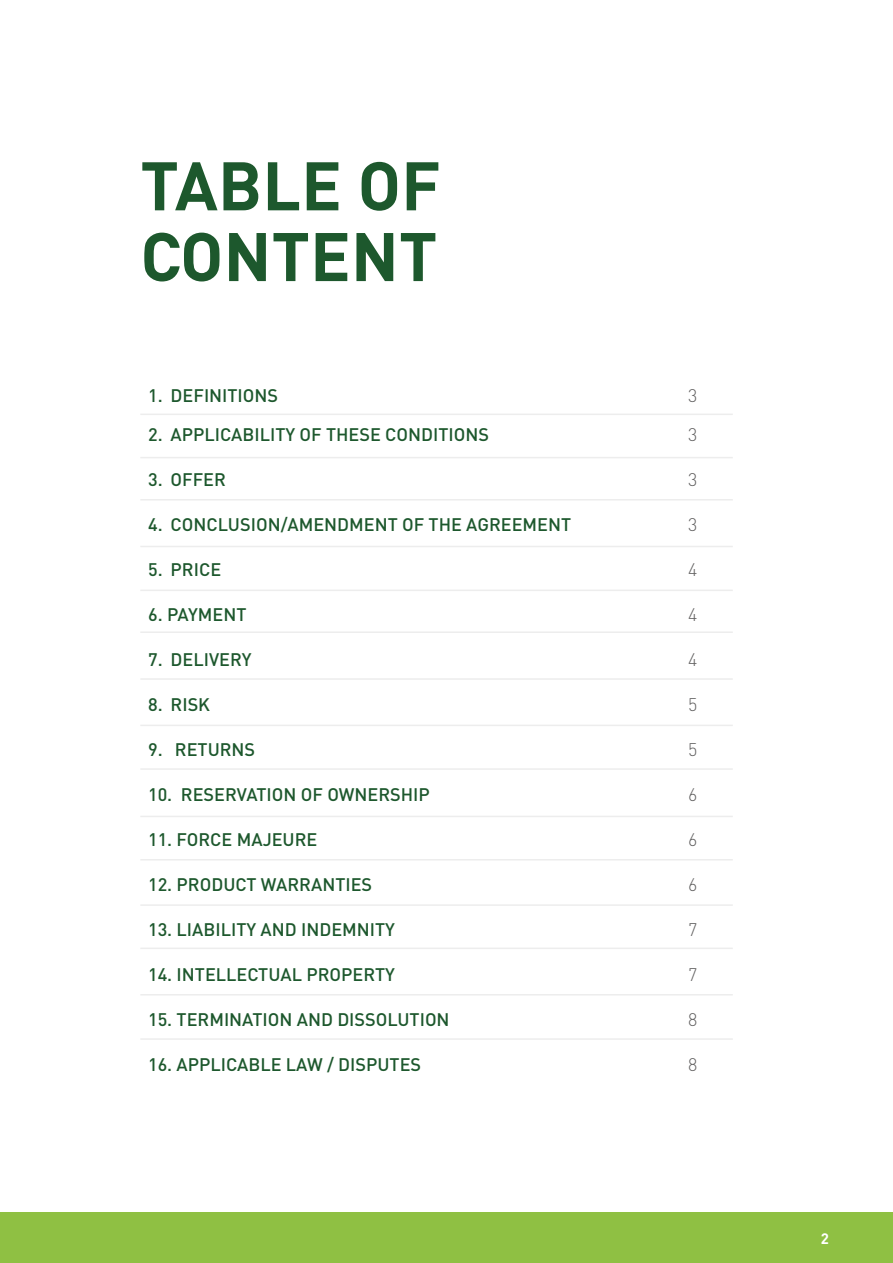
<style>
.page{position:relative;width:893px;height:1263px;background:#fff}
.page>*{position:absolute;margin:0;border:0;box-sizing:border-box;transform-origin:0 0}
.t1{font:700 67.5px/70.8px "DIN Pro";color:#1d582d}
.t2{font:500 18px "DIN Pro";color:#1d582d}
.t3{font:300 18px "DIN Pro";color:#5f5e5e}
.t4{font:700 15px "DIN Pro";color:#fff}
</style>
<div class="page">
<div style="left:0;top:1213px;width:893px;height:50px;background:#8fc043"></div>
<hr style="left:140px;top:414px;width:593px;height:1px;background:#ededed">
<hr style="left:140px;top:546px;width:593px;height:1px;background:#ededed">
<hr style="left:140px;top:457px;width:593px;height:1px;background:#ededed">
<hr style="left:140px;top:499px;width:593px;height:1px;background:#ededed">
<hr style="left:140px;top:590px;width:593px;height:1px;background:#ededed">
<hr style="left:140px;top:631px;width:593px;height:2px;background:#ededed">
<hr style="left:140px;top:678px;width:593px;height:2px;background:#ededed">
<hr style="left:140px;top:768px;width:593px;height:2px;background:#ededed">
<hr style="left:140px;top:725px;width:593px;height:1px;background:#ededed">
<hr style="left:140px;top:816px;width:593px;height:1px;background:#ededed">
<hr style="left:140px;top:859px;width:593px;height:1px;background:#ededed">
<hr style="left:140px;top:904px;width:593px;height:2px;background:#ededed">
<hr style="left:140px;top:947px;width:593px;height:2px;background:#ededed">
<hr style="left:140px;top:994px;width:593px;height:1px;background:#ededed">
<hr style="left:140px;top:1038px;width:593px;height:2px;background:#ededed">
<h1 class="t1" style="left:140px;top:148px;width:302px">TABLE OF<br>CONTENT</h1>
<p class="t2" style="left:148px;top:383px;width:132px">1. DEFINITIONS</p>
<p class="t3" style="left:688px;top:383px;width:11px">3</p>
<p class="t2" style="left:148px;top:422px;width:342px">2. APPLICABILITY OF THESE CONDITIONS</p>
<p class="t3" style="left:688px;top:422px;width:11px">3</p>
<p class="t2" style="left:148px;top:467px;width:79px">3. OFFER</p>
<p class="t3" style="left:688px;top:467px;width:11px">3</p>
<p class="t2" style="left:148px;top:512px;width:424px">4. CONCLUSION/AMENDMENT OF THE AGREEMENT</p>
<p class="t3" style="left:688px;top:512px;width:11px">3</p>
<p class="t2" style="left:148px;top:557px;width:75px">5. PRICE</p>
<p class="t3" style="left:688px;top:557px;width:11px">4</p>
<p class="t2" style="left:148px;top:602px;width:100px">6. PAYMENT</p>
<p class="t3" style="left:688px;top:602px;width:11px">4</p>
<p class="t2" style="left:148px;top:647px;width:105px">7. DELIVERY</p>
<p class="t3" style="left:688px;top:647px;width:11px">4</p>
<p class="t2" style="left:148px;top:692px;width:64px">8. RISK</p>
<p class="t3" style="left:688px;top:692px;width:11px">5</p>
<p class="t2" style="left:148px;top:737px;width:109px">9. RETURNS</p>
<p class="t3" style="left:688px;top:737px;width:11px">5</p>
<p class="t2" style="left:148px;top:782px;width:283px">10. RESERVATION OF OWNERSHIP</p>
<p class="t3" style="left:688px;top:782px;width:11px">6</p>
<p class="t2" style="left:148px;top:827px;width:171px">11. FORCE MAJEURE</p>
<p class="t3" style="left:688px;top:827px;width:11px">6</p>
<p class="t2" style="left:148px;top:872px;width:226px">12. PRODUCT WARRANTIES</p>
<p class="t3" style="left:688px;top:872px;width:11px">6</p>
<p class="t2" style="left:148px;top:917px;width:248px">13. LIABILITY AND INDEMNITY</p>
<p class="t3" style="left:688px;top:917px;width:11px">7</p>
<p class="t2" style="left:148px;top:962px;width:248px">14. INTELLECTUAL PROPERTY</p>
<p class="t3" style="left:688px;top:962px;width:11px">7</p>
<p class="t2" style="left:148px;top:1007px;width:303px">15. TERMINATION AND DISSOLUTION</p>
<p class="t3" style="left:688px;top:1007px;width:11px">8</p>
<p class="t2" style="left:148px;top:1052px;width:275px">16. APPLICABLE LAW / DISPUTES</p>
<p class="t3" style="left:688px;top:1052px;width:11px">8</p>
<p class="t4" style="left:821px;top:1228px;width:10px">2</p>
</div>
